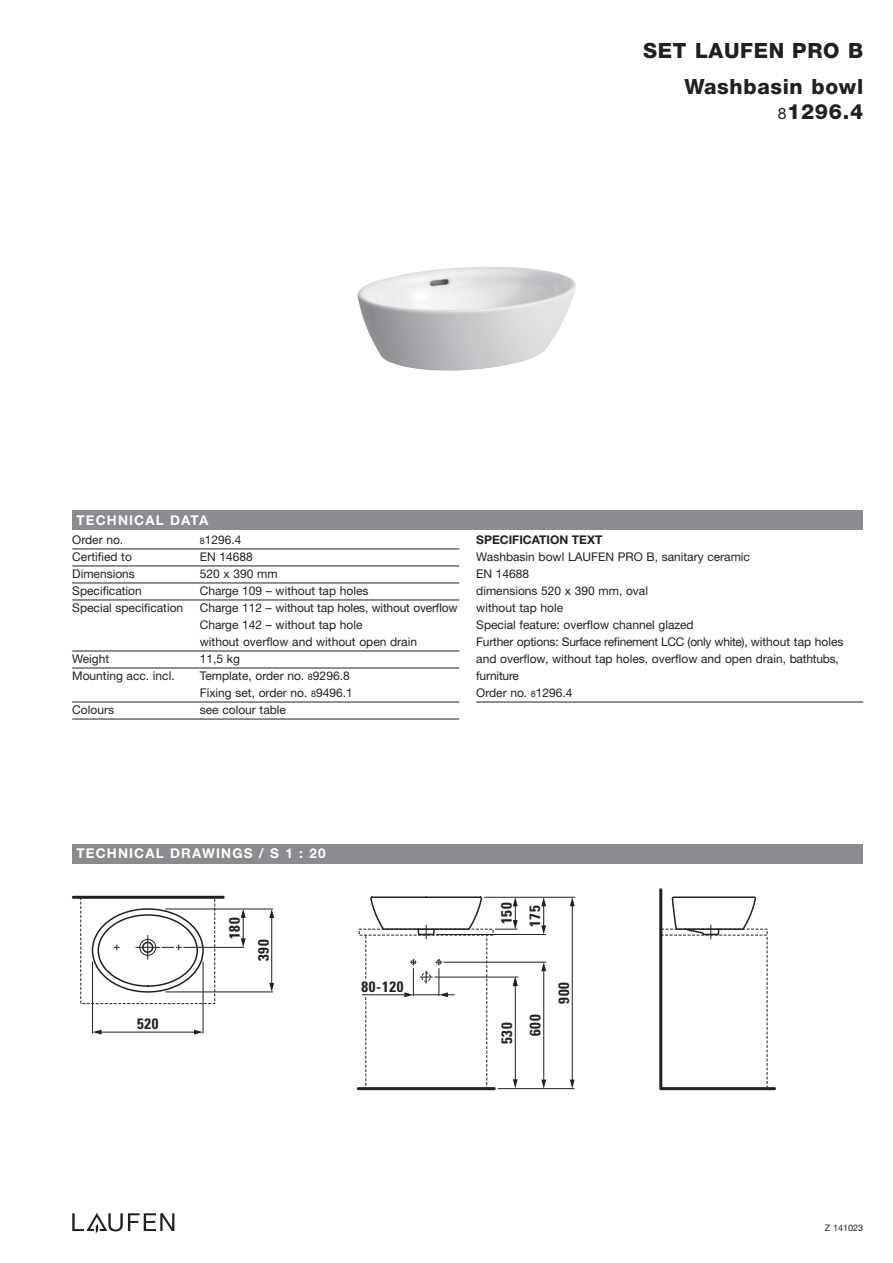
<style>
.page{position:relative;width:893px;height:1263px;background:#fff}
.page>*{position:absolute;margin:0;border:0;box-sizing:border-box;transform-origin:0 0}
.t1{font:800 21px/25.5px "Helvetica Neue";letter-spacing:.03em;color:#231f20;text-align:right}
.t2{font:700 condensed 15px/28.5px "Univers";letter-spacing:.05em;color:#231f20}
.t3{font:700 13.5px "Helvetica Neue";letter-spacing:.085em;color:#fff}
.t4{font:12px/17px "Helvetica Neue";color:#231f20}
.t5{font:700 12px "Helvetica Neue";color:#231f20}
.t6{font:9px "Helvetica Neue";color:#231f20}
.s1{font-weight:400;font-size:15.75px}
.s2{font-size:9px}
</style>
<div class="page">
<svg style="left:72px;top:1213px;width:102px;height:20px"></svg>
<img style="left:357px;top:267px;width:219px;height:104px">
<hr style="left:72px;top:549px;width:387px;height:1px;background:#231f20">
<hr style="left:72px;top:566px;width:387px;height:1px;background:#231f20">
<hr style="left:72px;top:583px;width:387px;height:1px;background:#231f20">
<hr style="left:72px;top:600px;width:387px;height:1px;background:#231f20">
<hr style="left:72px;top:651px;width:387px;height:1px;background:#231f20">
<hr style="left:72px;top:668px;width:387px;height:1px;background:#231f20">
<hr style="left:72px;top:702px;width:387px;height:1px;background:#231f20">
<hr style="left:72px;top:719px;width:387px;height:1px;background:#231f20">
<hr style="left:476px;top:702px;width:387px;height:1px;background:#231f20">
<hr style="left:73px;top:896px;width:150px;height:3px;background:#231f20">
<hr style="left:358px;top:1087px;width:136px;height:3px;background:#231f20">
<div style="left:80px;top:897px;width:135px;height:107px;border:1px dashed #231f20"></div>
<svg style="left:659px;top:888px;width:117px;height:203px"></svg>
<svg style="left:358px;top:928px;width:410px;height:161px"></svg>
<hr style="left:92px;top:962px;width:1px;height:71px;background:#231f20">
<hr style="left:203px;top:962px;width:1px;height:71px;background:#231f20">
<svg style="left:92px;top:1030px;width:10px;height:4px"></svg>
<svg style="left:194px;top:1030px;width:9px;height:4px"></svg>
<hr style="left:101px;top:1032px;width:94px;height:1px;background:#231f20">
<hr style="left:166px;top:992px;width:107px;height:1px;background:#231f20">
<svg style="left:269px;top:909px;width:5px;height:9px"></svg>
<svg style="left:269px;top:983px;width:5px;height:9px"></svg>
<hr style="left:271px;top:917px;width:1px;height:66px;background:#231f20">
<hr style="left:184px;top:947px;width:60px;height:1px;background:#231f20">
<svg style="left:91px;top:908px;width:114px;height:85px"></svg>
<svg style="left:241px;top:910px;width:5px;height:37px"></svg>
<hr style="left:166px;top:909px;width:107px;height:1px;background:#231f20">
<svg style="left:369px;top:896px;width:114px;height:101px"></svg>
<hr style="left:362px;top:994px;width:43px;height:1px;background:#231f20">
<svg style="left:570px;top:1079px;width:5px;height:10px"></svg>
<svg style="left:570px;top:898px;width:5px;height:8px"></svg>
<hr style="left:572px;top:904px;width:1px;height:177px;background:#231f20">
<hr style="left:444px;top:962px;width:102px;height:1px;background:#231f20">
<svg style="left:541px;top:962px;width:5px;height:9px"></svg>
<hr style="left:543px;top:971px;width:1px;height:109px;background:#231f20">
<hr style="left:435px;top:977px;width:83px;height:1px;background:#231f20">
<hr style="left:515px;top:985px;width:1px;height:95px;background:#231f20">
<hr style="left:437px;top:934px;width:109px;height:1px;background:#231f20">
<svg style="left:541px;top:898px;width:5px;height:36px"></svg>
<hr style="left:498px;top:1088px;width:76px;height:1px;background:#231f20">
<hr style="left:485px;top:897px;width:90px;height:1px;background:#231f20">
<svg style="left:541px;top:1079px;width:5px;height:10px"></svg>
<svg style="left:513px;top:1079px;width:5px;height:9px"></svg>
<svg style="left:513px;top:977px;width:5px;height:9px"></svg>
<svg style="left:495px;top:897px;width:23px;height:33px"></svg>
<div style="left:72px;top:844px;width:791px;height:19px;background:#8a8c8f"></div>
<div style="left:72px;top:510px;width:791px;height:19px;background:#8a8c8f"></div>
<h1 class="t1" style="left:643px;top:39px;width:222px">SET LAUFEN PRO B</h1>
<h1 class="t1" style="left:684px;top:75px;width:180px">Washbasin bowl<br><span class="s1">8</span>1296.4</h1>
<p class="t3" style="left:77px;top:515px;width:133px">TECHNICAL DATA</p>
<p class="t4" style="left:72px;top:533px;width:53px">Order no.</p>
<p class="t4" style="left:200px;top:533px;width:43px"><span class="s2">8</span>1296.4</p>
<p class="t4" style="left:72px;top:550px;width:61px">Certified to</p>
<p class="t4" style="left:200px;top:550px;width:55px">EN 14688</p>
<p class="t4" style="left:72px;top:567px;width:64px">Dimensions</p>
<p class="t4" style="left:200px;top:567px;width:79px">520 x 390 mm</p>
<p class="t4" style="left:72px;top:584px;width:71px">Specification</p>
<p class="t4" style="left:200px;top:584px;width:170px">Charge 109 – without tap holes</p>
<p class="t4" style="left:72px;top:601px;width:112px">Special specification</p>
<p class="t4" style="left:200px;top:601px;width:259px">Charge 112 – without tap holes, without overflow<br>Charge 142 – without tap hole<br>without overflow and without open drain</p>
<p class="t4" style="left:72px;top:652px;width:38px">Weight</p>
<p class="t4" style="left:200px;top:652px;width:42px">11,5 kg</p>
<p class="t4" style="left:72px;top:669px;width:104px">Mounting acc. incl.</p>
<p class="t4" style="left:200px;top:669px;width:155px">Template, order no. <span class="s2">8</span>9296.8<br>Fixing set, order no. <span class="s2">8</span>9496.1</p>
<p class="t4" style="left:72px;top:703px;width:43px">Colours</p>
<p class="t4" style="left:200px;top:703px;width:88px">see colour table</p>
<p class="t5" style="left:476px;top:536px;width:128px">SPECIFICATION TEXT</p>
<p class="t4" style="left:476px;top:550px;width:369px">Washbasin bowl LAUFEN PRO B, sanitary ceramic<br>EN 14688<br>dimensions 520 x 390 mm, oval<br>without tap hole<br>Special feature: overflow channel glazed<br>Further options: Surface refinement LCC (only white), without tap holes and overflow, without tap holes, overflow and open drain, bathtubs, furniture<br>Order no. <span class="s2">8</span>1296.4</p>
<p class="t3" style="left:77px;top:849px;width:251px">TECHNICAL DRAWINGS / S 1 : 20</p>
<p class="t2" style="left:137px;top:1011px;width:23px">520</p>
<p class="t2" style="left:222px;top:939px;width:23px;rotate:-90deg">180</p>
<p class="t2" style="left:251px;top:961px;width:23px;rotate:-90deg">390</p>
<p class="t2" style="left:361px;top:973px;width:44px">80-120</p>
<p class="t2" style="left:494px;top:927px;width:26px;rotate:-90deg">150<br>175</p>
<p class="t2" style="left:494px;top:1044px;width:31px;text-align:center;rotate:-90deg">530<br>600</p>
<p class="t2" style="left:551px;top:1004px;width:23px;rotate:-90deg">900</p>
<p class="t6" style="left:825px;top:1224px;width:40px">Z 141023</p>
</div>
